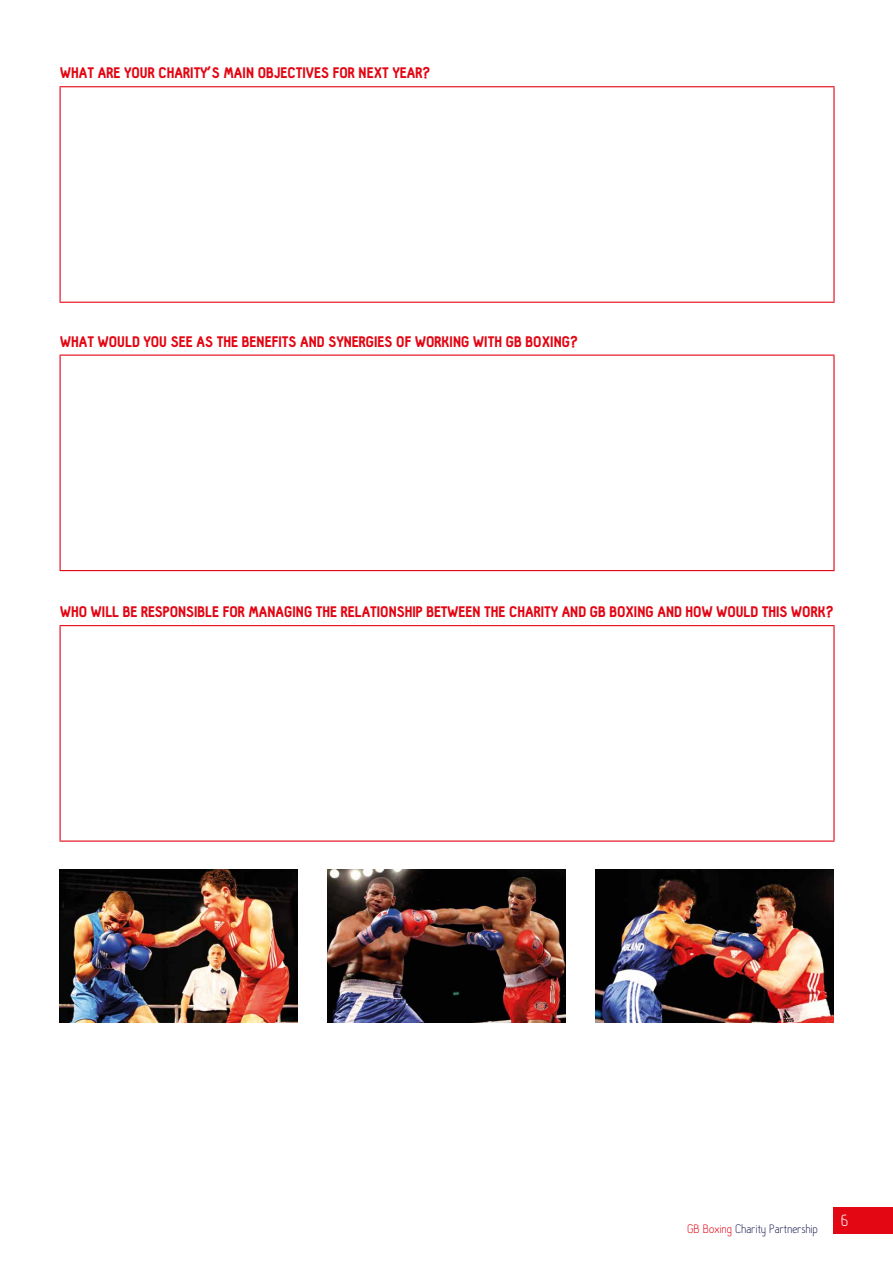
<style>
.page{position:relative;width:893px;height:1263px;background:#fff}
.page>*{position:absolute;margin:0;border:0;box-sizing:border-box;transform-origin:0 0}
.t1{font:300 18px "Hallosans";color:#fff}
.t2{font:900 15px "Hallosans";color:#e30613}
.t3{font:300 13.5px "Hallosans";color:#242857}
.s1{color:#e30613}
</style>
<div class="page">
<img style="left:60px;top:870px;width:238px;height:153px">
<img style="left:327px;top:870px;width:239px;height:153px">
<img style="left:595px;top:870px;width:238px;height:153px">
<hr style="left:60px;top:86px;width:775px;height:1px;background:#e30613">
<hr style="left:60px;top:87px;width:1px;height:215px;background:#e30613">
<hr style="left:833px;top:87px;width:2px;height:215px;background:#e30613">
<hr style="left:60px;top:302px;width:775px;height:1px;background:#e30613">
<hr style="left:60px;top:355px;width:775px;height:1px;background:#e30613">
<hr style="left:60px;top:356px;width:1px;height:214px;background:#e30613">
<hr style="left:833px;top:356px;width:2px;height:214px;background:#e30613">
<hr style="left:60px;top:570px;width:775px;height:1px;background:#e30613">
<hr style="left:60px;top:625px;width:775px;height:1px;background:#e30613">
<hr style="left:60px;top:626px;width:1px;height:214px;background:#e30613">
<hr style="left:833px;top:626px;width:2px;height:214px;background:#e30613">
<hr style="left:60px;top:840px;width:775px;height:2px;background:#e30613">
<div style="left:833px;top:1207px;width:60px;height:26px;background:#e30613"></div>
<p class="t2" style="left:60px;top:65px;width:372px">WHAT ARE YOUR CHARITY’S MAIN OBJECTIVES FOR NEXT YEAR?</p>
<p class="t2" style="left:60px;top:333px;width:520px">WHAT WOULD YOU SEE AS THE BENEFITS AND SYNERGIES OF WORKING WITH GB BOXING?</p>
<p class="t2" style="left:60px;top:603px;width:775px">WHO WILL BE RESPONSIBLE FOR MANAGING THE RELATIONSHIP BETWEEN THE CHARITY AND GB BOXING AND HOW WOULD THIS WORK?</p>
<p class="t3" style="left:688px;top:1222px;width:132px"><span class="s1">GB Boxing</span> Charity Partnership</p>
<p class="t1" style="left:841px;top:1211px;width:9px">6</p>
</div>
